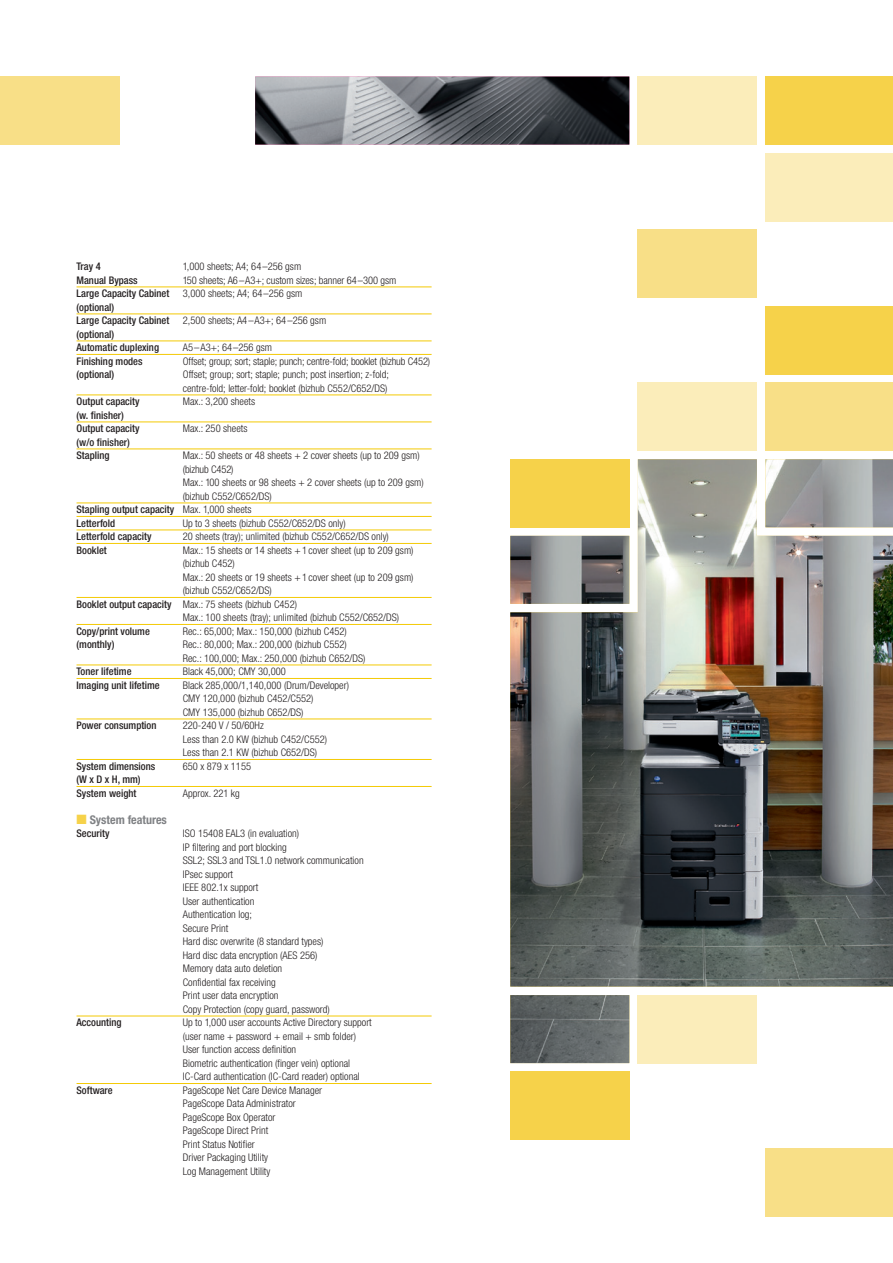
<style>
.page{position:relative;width:893px;height:1263px;background:#fff}
.page>*{position:absolute;margin:0;border:0;box-sizing:border-box;transform-origin:0 0}
.Bro_Back__Specs_Copy{font:700 condensed 12px "Helvetica KMCE";color:#808285}
.Bro_Back__Specs_Copy-2{font:300 condensed 10.5px/13.5px "Helvetica KMCE";color:#231f20}
.Bro_Back__Specs_Copy-3{font:500 condensed 10.5px "Helvetica KMCE";color:#231f20}
.s1{font-weight:300}
.s2{font-weight:500}
.s3{color:#f6d24a}
</style>
<div class="page">
<hr style="left:77px;top:287px;width:355px;height:1px;background:#f4ca05">
<hr style="left:77px;top:314px;width:355px;height:1px;background:#f4ca05">
<hr style="left:77px;top:341px;width:355px;height:1px;background:#f4ca05">
<hr style="left:77px;top:354px;width:355px;height:1px;background:#f4ca05">
<hr style="left:77px;top:395px;width:355px;height:1px;background:#f4ca05">
<hr style="left:77px;top:422px;width:355px;height:1px;background:#f4ca05">
<hr style="left:77px;top:449px;width:355px;height:1px;background:#f4ca05">
<hr style="left:77px;top:503px;width:355px;height:1px;background:#f4ca05">
<hr style="left:77px;top:516px;width:355px;height:1px;background:#f4ca05">
<hr style="left:77px;top:530px;width:355px;height:1px;background:#f4ca05">
<hr style="left:77px;top:543px;width:355px;height:1px;background:#f4ca05">
<hr style="left:77px;top:597px;width:355px;height:1px;background:#f4ca05">
<hr style="left:77px;top:624px;width:355px;height:1px;background:#f4ca05">
<hr style="left:77px;top:665px;width:355px;height:1px;background:#f4ca05">
<hr style="left:77px;top:678px;width:355px;height:1px;background:#f4ca05">
<hr style="left:77px;top:719px;width:355px;height:1px;background:#f4ca05">
<hr style="left:77px;top:759px;width:355px;height:1px;background:#f4ca05">
<hr style="left:77px;top:786px;width:355px;height:1px;background:#f4ca05">
<hr style="left:77px;top:1016px;width:355px;height:1px;background:#f4ca05">
<hr style="left:77px;top:1083px;width:355px;height:1px;background:#f4ca05">
<div style="left:765px;top:383px;width:128px;height:68px;background:#f8df87"></div>
<div style="left:765px;top:306px;width:128px;height:68px;background:#f6d24a"></div>
<div style="left:765px;top:1148px;width:128px;height:68px;background:#f8df87"></div>
<div style="left:510px;top:1071px;width:119px;height:69px;background:#f6d24a"></div>
<img style="left:510px;top:459px;width:383px;height:604px">
<div style="left:0;top:77px;width:119px;height:68px;background:#f8df87"></div>
<img style="left:255px;top:77px;width:374px;height:68px">
<div style="left:638px;top:77px;width:119px;height:68px;background:#fbedba"></div>
<div style="left:638px;top:383px;width:119px;height:68px;background:#fbedba"></div>
<div style="left:638px;top:230px;width:119px;height:68px;background:#f8df87"></div>
<div style="left:510px;top:459px;width:119px;height:68px;background:#f6d24a"></div>
<div style="left:765px;top:77px;width:128px;height:68px;background:#f6d24a"></div>
<div style="left:765px;top:153px;width:128px;height:68px;background:#fbedba"></div>
<p class="Bro_Back__Specs_Copy-3" style="left:77px;top:260px;width:26px">Tray 4</p>
<p class="Bro_Back__Specs_Copy-2" style="left:183px;top:260px;width:120px">1,000 sheets; A4; 64–256 gsm</p>
<p class="Bro_Back__Specs_Copy-3" style="left:77px;top:274px;width:63px">Manual Bypass</p>
<p class="Bro_Back__Specs_Copy-2" style="left:183px;top:273px;width:215px">150 sheets; A6–A3+; custom sizes; banner 64–300 gsm</p>
<p class="Bro_Back__Specs_Copy-3" style="left:77px;top:287px;width:94px">Large Capacity Cabinet</p>
<p class="Bro_Back__Specs_Copy-2" style="left:183px;top:287px;width:121px">3,000 sheets; A4; 64–256 gsm</p>
<p class="Bro_Back__Specs_Copy-3" style="left:77px;top:301px;width:39px">(optional)</p>
<p class="Bro_Back__Specs_Copy-3" style="left:77px;top:314px;width:94px">Large Capacity Cabinet</p>
<p class="Bro_Back__Specs_Copy-2" style="left:183px;top:314px;width:145px">2,500 sheets; A4–A3+; 64–256 gsm</p>
<p class="Bro_Back__Specs_Copy-3" style="left:77px;top:328px;width:39px">(optional)</p>
<p class="Bro_Back__Specs_Copy-3" style="left:77px;top:341px;width:84px">Automatic duplexing</p>
<p class="Bro_Back__Specs_Copy-2" style="left:183px;top:341px;width:91px">A5–A3+; 64–256 gsm</p>
<p class="Bro_Back__Specs_Copy-3" style="left:77px;top:355px;width:68px">Finishing modes</p>
<p class="Bro_Back__Specs_Copy-2" style="left:183px;top:354px;width:249px">Offset; group; sort; staple; punch; centre-fold; booklet (bizhub C452)</p>
<p class="Bro_Back__Specs_Copy-3" style="left:77px;top:368px;width:39px">(optional)</p>
<p class="Bro_Back__Specs_Copy-2" style="left:183px;top:368px;width:208px">Offset; group; sort; staple; punch; post insertion; z-fold; centre-fold; letter-fold; booklet (bizhub C552/C652/DS)</p>
<p class="Bro_Back__Specs_Copy-3" style="left:77px;top:395px;width:65px">Output capacity</p>
<p class="Bro_Back__Specs_Copy-2" style="left:183px;top:395px;width:74px">Max.: 3,200 sheets</p>
<p class="Bro_Back__Specs_Copy-3" style="left:77px;top:409px;width:49px">(w. finisher)</p>
<p class="Bro_Back__Specs_Copy-3" style="left:77px;top:422px;width:65px">Output capacity</p>
<p class="Bro_Back__Specs_Copy-2" style="left:183px;top:422px;width:66px">Max.: 250 sheets</p>
<p class="Bro_Back__Specs_Copy-3" style="left:77px;top:436px;width:55px">(w/o finisher)</p>
<p class="Bro_Back__Specs_Copy-3" style="left:77px;top:449px;width:35px">Stapling</p>
<p class="Bro_Back__Specs_Copy-2" style="left:183px;top:449px;width:242px">Max.: 50 sheets or 48 sheets + 2 cover sheets (up to 209 gsm) (bizhub C452)<br>Max.: 100 sheets or 98 sheets + 2 cover sheets (up to 209 gsm) (bizhub C552/C652/DS)</p>
<p class="Bro_Back__Specs_Copy-3" style="left:77px;top:503px;width:176px">Stapling output capacity <span class="s1">Max. 1,000 sheets</span></p>
<p class="Bro_Back__Specs_Copy-3" style="left:77px;top:517px;width:40px">Letterfold</p>
<p class="Bro_Back__Specs_Copy-2" style="left:183px;top:516px;width:164px">Up to 3 sheets (bizhub C552/C652/DS only)</p>
<p class="Bro_Back__Specs_Copy-3" style="left:77px;top:530px;width:77px">Letterfold capacity</p>
<p class="Bro_Back__Specs_Copy-2" style="left:183px;top:530px;width:208px">20 sheets (tray); unlimited (bizhub C552/C652/DS only)</p>
<p class="Bro_Back__Specs_Copy-3" style="left:77px;top:544px;width:32px">Booklet</p>
<p class="Bro_Back__Specs_Copy-2" style="left:183px;top:543px;width:232px">Max.: 15 sheets or 14 sheets + 1 cover sheet (up to 209 gsm) (bizhub C452)<br>Max.: 20 sheets or 19 sheets + 1 cover sheet (up to 209 gsm) (bizhub C552/C652/DS)</p>
<p class="Bro_Back__Specs_Copy-2" style="left:183px;top:597px;width:218px;text-indent:-106px"><span class="s2">Booklet output capacity</span> Max.: 75 sheets (bizhub C452)<br>Max.: 100 sheets (tray); unlimited (bizhub C552/C652/DS)</p>
<p class="Bro_Back__Specs_Copy-3" style="left:77px;top:625px;width:75px">Copy/print volume</p>
<p class="Bro_Back__Specs_Copy-2" style="left:183px;top:624px;width:165px">Rec.: 65,000; Max.: 150,000 (bizhub C452)</p>
<p class="Bro_Back__Specs_Copy-3" style="left:77px;top:638px;width:39px">(monthly)</p>
<p class="Bro_Back__Specs_Copy-2" style="left:183px;top:638px;width:184px">Rec.: 80,000; Max.: 200,000 (bizhub C552)<br>Rec.: 100,000; Max.: 250,000 (bizhub C652/DS)</p>
<p class="Bro_Back__Specs_Copy-3" style="left:77px;top:665px;width:57px">Toner lifetime</p>
<p class="Bro_Back__Specs_Copy-2" style="left:183px;top:665px;width:105px">Black 45,000; CMY 30,000</p>
<p class="Bro_Back__Specs_Copy-3" style="left:77px;top:679px;width:85px">Imaging unit lifetime</p>
<p class="Bro_Back__Specs_Copy-2" style="left:183px;top:678px;width:168px">Black 285,000/1,140,000 (Drum/Developer)<br>CMY 120,000 (bizhub C452/C552)<br>CMY 135,000 (bizhub C652/DS)</p>
<p class="Bro_Back__Specs_Copy-3" style="left:77px;top:719px;width:82px">Power consumption</p>
<p class="Bro_Back__Specs_Copy-2" style="left:183px;top:719px;width:146px">220-240 V / 50/60Hz<br>Less than 2.0 KW (bizhub C452/C552)<br>Less than 2.1 KW (bizhub C652/DS)</p>
<p class="Bro_Back__Specs_Copy-3" style="left:77px;top:760px;width:80px">System dimensions</p>
<p class="Bro_Back__Specs_Copy-2" style="left:183px;top:759px;width:70px">650 x 879 x 1155</p>
<p class="Bro_Back__Specs_Copy-3" style="left:77px;top:773px;width:66px">(W x D x H, mm)</p>
<p class="Bro_Back__Specs_Copy-3" style="left:77px;top:787px;width:61px">System weight</p>
<p class="Bro_Back__Specs_Copy-2" style="left:183px;top:786px;width:59px">Approx. 221 kg</p>
<p class="Bro_Back__Specs_Copy" style="left:77px;top:812px;width:92px"><span class="s3">■</span> System features</p>
<p class="Bro_Back__Specs_Copy-3" style="left:77px;top:827px;width:35px">Security</p>
<p class="Bro_Back__Specs_Copy-2" style="left:183px;top:827px;width:182px">ISO 15408 EAL3 (in evaluation)<br>IP filtering and port blocking<br>SSL2; SSL3 and TSL1.0 network communication<br>IPsec support<br>IEEE 802.1x support<br>User authentication<br>Authentication log;<br>Secure Print<br>Hard disc overwrite (8 standard types)<br>Hard disc data encryption (AES 256)<br>Memory data auto deletion<br>Confidential fax receiving<br>Print user data encryption<br>Copy Protection (copy guard, password)</p>
<p class="Bro_Back__Specs_Copy-3" style="left:77px;top:1016px;width:47px">Accounting</p>
<p class="Bro_Back__Specs_Copy-2" style="left:183px;top:1016px;width:190px">Up to 1,000 user accounts Active Directory support (user name + password + email + smb folder)<br>User function access definition<br>Biometric authentication (finger vein) optional IC-Card authentication (IC-Card reader) optional</p>
<p class="Bro_Back__Specs_Copy-3" style="left:77px;top:1084px;width:38px">Software</p>
<p class="Bro_Back__Specs_Copy-2" style="left:183px;top:1083px;width:141px">PageScope Net Care Device Manager<br>PageScope Data Administrator<br>PageScope Box Operator<br>PageScope Direct Print<br>Print Status Notifier<br>Driver Packaging Utility<br>Log Management Utility</p>
</div>
